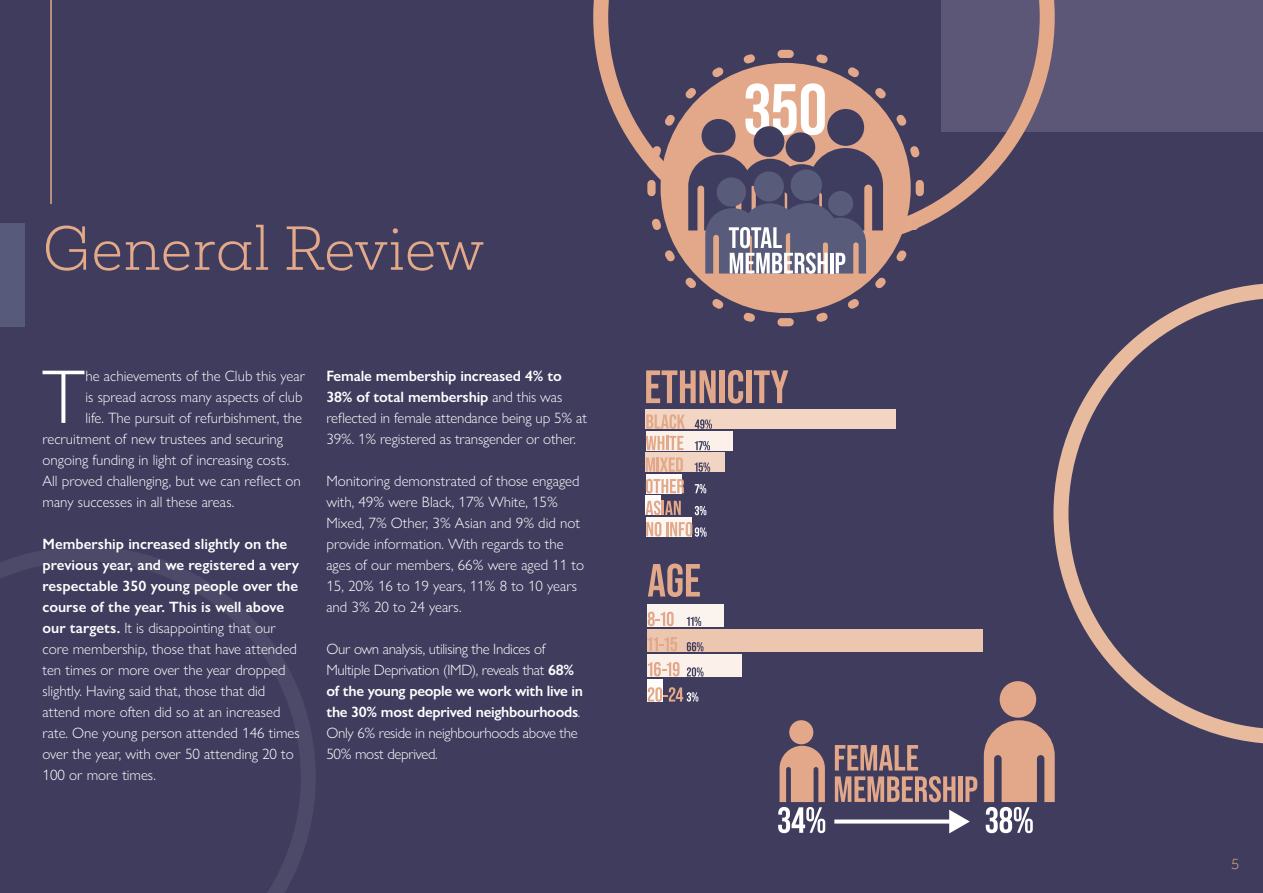
<style>
.page{position:relative;width:1263px;height:893px;background:#3f3c5e}
.page>*{position:absolute;margin:0;border:0;box-sizing:border-box;transform-origin:0 0}
.t1{font:300 76.65px "Gill Sans Nova";color:#fff}
.t2{font:300 57px "Mokoko";letter-spacing:.01em;color:#e3a989}
.t3{font:300 15px/21px "Gill Sans Nova";color:#fff}
.t4{font:300 15px/21px "Gill Sans Nova";letter-spacing:-.02em;color:#fff}
.t5{font:300 13.5px "Mokoko";color:#e3a989}
.s1{font-weight:600}
</style>
<div class="page">
<div style="left:942px;top:0;width:321px;height:132px;background:#5c5776"></div>
<hr style="left:50px;top:0;width:2px;height:204px;background:#e3a989">
<svg style="left:0;top:547px;width:315px;height:346px"></svg>
<div style="left:0;top:223px;width:24px;height:103px;background:#575a7a"></div>
<svg style="left:1053px;top:283px;width:210px;height:461px"></svg>
<svg style="left:593px;top:0;width:462px;height:223px"></svg>
<svg style="left:643px;top:46px;width:285px;height:281px"></svg>
<div style="left:789px;top:720px;width:24px;height:24px;background:#e2a889;border-radius:50%"></div>
<svg style="left:778px;top:746px;width:47px;height:87px"></svg>
<div style="left:1000px;top:681px;width:36px;height:37px;background:#e2a889;border-radius:50%"></div>
<svg style="left:835px;top:745px;width:83px;height:25px"></svg>
<svg style="left:835px;top:776px;width:120px;height:26px"></svg>
<hr style="left:958px;top:776px;width:4px;height:26px;background:#e2a889">
<svg style="left:965px;top:776px;width:12px;height:26px"></svg>
<svg style="left:984px;top:720px;width:71px;height:113px"></svg>
<svg style="left:834px;top:819px;width:115px;height:4px"></svg>
<svg style="left:949px;top:810px;width:21px;height:23px"></svg>
<div style="left:646px;top:517px;width:46px;height:19px;background:#fdf7f3"></div>
<div style="left:646px;top:496px;width:15px;height:19px;background:#fefdfc"></div>
<div style="left:646px;top:474px;width:35px;height:19px;background:#fdf9f6"></div>
<div style="left:646px;top:452px;width:79px;height:20px;background:#f1d4c1"></div>
<div style="left:646px;top:431px;width:86px;height:19px;background:#fbf1ea"></div>
<div style="left:646px;top:409px;width:250px;height:20px;background:#f2d6c3"></div>
<svg style="left:695px;top:419px;width:17px;height:10px"></svg>
<svg style="left:646px;top:479px;width:38px;height:14px"></svg>
<svg style="left:646px;top:501px;width:35px;height:14px"></svg>
<svg style="left:695px;top:441px;width:15px;height:9px"></svg>
<svg style="left:695px;top:484px;width:11px;height:9px"></svg>
<svg style="left:695px;top:506px;width:11px;height:9px"></svg>
<svg style="left:646px;top:522px;width:60px;height:15px"></svg>
<svg style="left:646px;top:370px;width:70px;height:33px"></svg>
<div style="left:719px;top:370px;width:6px;height:33px;background:#e2a889"></div>
<svg style="left:728px;top:370px;width:15px;height:34px"></svg>
<div style="left:746px;top:370px;width:5px;height:33px;background:#e2a889"></div>
<svg style="left:754px;top:370px;width:34px;height:33px"></svg>
<svg style="left:646px;top:414px;width:39px;height:15px"></svg>
<svg style="left:646px;top:436px;width:37px;height:14px"></svg>
<svg style="left:646px;top:457px;width:37px;height:15px"></svg>
<svg style="left:695px;top:462px;width:15px;height:10px"></svg>
<div style="left:647px;top:604px;width:77px;height:22px;background:#fbf3ed"></div>
<svg style="left:648px;top:612px;width:26px;height:14px"></svg>
<svg style="left:687px;top:617px;width:14px;height:9px"></svg>
<div style="left:647px;top:679px;width:16px;height:23px;background:#fefdfc"></div>
<svg style="left:648px;top:687px;width:50px;height:15px"></svg>
<div style="left:647px;top:629px;width:336px;height:22px;background:#ecc6af"></div>
<svg style="left:687px;top:642px;width:16px;height:9px"></svg>
<svg style="left:647px;top:637px;width:30px;height:14px"></svg>
<div style="left:647px;top:654px;width:95px;height:22px;background:#fbf1ea"></div>
<svg style="left:687px;top:667px;width:16px;height:10px"></svg>
<svg style="left:648px;top:662px;width:31px;height:14px"></svg>
<svg style="left:648px;top:564px;width:52px;height:33px"></svg>
<h2 class="t2" style="left:43px;top:210px;width:443px">General Review</h2>
<h1 class="t1" style="left:41px;top:350px;width:46px">T</h1>
<p class="t3" style="left:86px;top:365px;width:221px">he achievements of the Club this year</p>
<p class="t3" style="left:86px;top:386px;width:219px">is spread across many aspects of club</p>
<p class="t3" style="left:86px;top:407px;width:218px">life. The pursuit of refurbishment, the</p>
<p class="t3" style="left:43px;top:428px;width:242px">recruitment of new trustees and securing</p>
<p class="t3" style="left:43px;top:449px;width:248px">ongoing funding in light of increasing costs.</p>
<p class="t3" style="left:43px;top:470px;width:260px">All proved challenging, but we can reflect on</p>
<p class="t3" style="left:43px;top:491px;width:193px">many successes in all these areas.</p>
<p class="t3" style="left:43px;top:533px;width:259px"><span class="s1">Membership increased slightly on the previous year, and we registered a very respectable 350 young people over the course of the year. This is well above our targets.</span> It is disappointing that our core membership, those that have attended ten times or more over the year dropped slightly. Having said that, those that did attend more often did so at an increased rate. One young person attended 146 times over the year, with over 50 attending 20 to 100 or more times.</p>
<p class="t3" style="left:326px;top:365px;width:262px"><span class="s1">Female membership increased 4% to 38% of total membership</span> and this was reflected in female attendance being up 5% at 39%. 1% registered as transgender or other.</p>
<p class="t3" style="left:326px;top:470px;width:259px">Monitoring demonstrated of those engaged with, 49% were Black, 17% White, 15% Mixed, 7% Other, 3% Asian and 9% did not provide information. With regards to the ages of our members, 66% were aged 11 to 15, 20% 16 to 19 years, 11% 8 to 10 years and 3% 20 to 24 years.</p>
<p class="t4" style="left:326px;top:638px;width:258px">Our own analysis, utilising the Indices of Multiple Deprivation (IMD), reveals that <span class="s1">68% of the young people we work with live in the 30% most deprived neighbourhoods</span>.<br>Only 6% reside in neighbourhoods above the 50% most deprived.</p>
<p class="t5" style="left:1231px;top:855px;width:10px">5</p>
</div>
